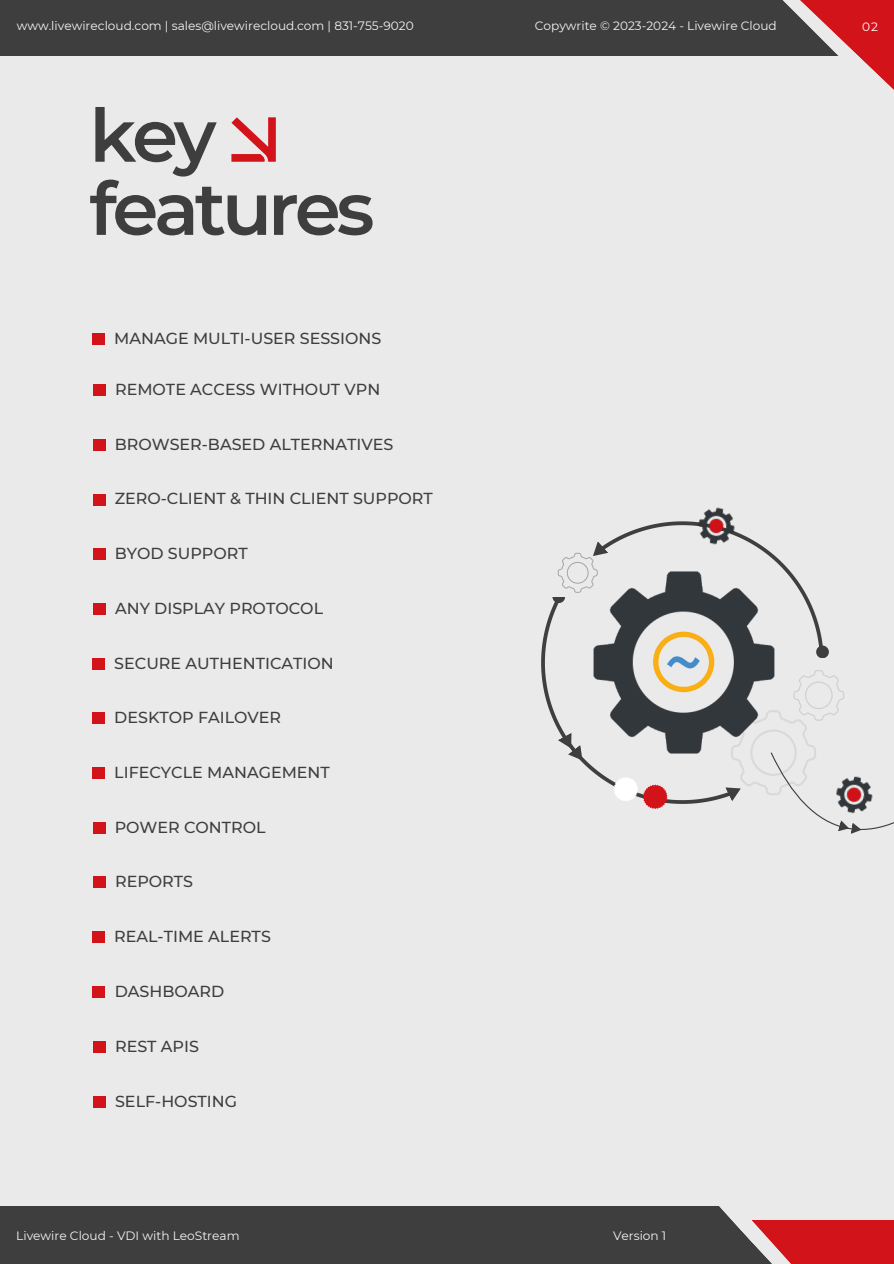
<style>
.page{position:relative;width:894px;height:1264px;background:#fff}
.page>*{position:absolute;margin:0;border:0;box-sizing:border-box;transform-origin:0 0}
.t1{font:600 73.8px/73.2px "Montserrat";letter-spacing:-.055em;color:#3e3e3e}
.t2{font:500 15.9px "Montserrat";color:#3e3e3e}
.t3{font:12.15px "Montserrat";color:#f5f5f5}
.t4{font:12.15px "Montserrat";color:#fff}
</style>
<div class="page">
<div style="left:0;top:0;width:893px;height:1263px;background:#eaeaea"></div>
<svg style="left:231px;top:117px;width:44px;height:44px"></svg>
<div style="left:0;top:1206px;width:767px;height:57px;background:#3e3e3e"></div>
<div style="left:749px;top:1219px;width:144px;height:44px;background:#d21319"></div>
<svg style="left:719px;top:1206px;width:111px;height:57px"></svg>
<div style="left:0;top:0;width:839px;height:56px;background:#3e3e3e"></div>
<svg style="left:782px;top:0;width:111px;height:89px"></svg>
<svg style="left:541px;top:521px;width:282px;height:282px"></svg>
<div style="left:780px;top:652px;width:71px;height:206px;background:#eaeaea"></div>
<svg style="left:815px;top:645px;width:13px;height:13px"></svg>
<div style="left:645px;top:623px;width:78px;height:78px;background:#eaeaea;border-radius:50%"></div>
<img style="left:650px;top:629px;width:67px;height:65px">
<img style="left:684px;top:507px;width:63px;height:47px">
<div style="left:532px;top:549px;width:76px;height:47px;background:#eaeaea"></div>
<svg style="left:557px;top:541px;width:51px;height:52px"></svg>
<svg style="left:557px;top:732px;width:25px;height:28px"></svg>
<svg style="left:724px;top:670px;width:169px;height:164px"></svg>
<svg style="left:613px;top:777px;width:54px;height:32px"></svg>
<img style="left:822px;top:768px;width:63px;height:54px">
<div style="left:92px;top:333px;width:13px;height:11px;background:#d21319"></div>
<div style="left:93px;top:384px;width:13px;height:11px;background:#d21319"></div>
<div style="left:93px;top:439px;width:12px;height:11px;background:#d21319"></div>
<div style="left:93px;top:494px;width:12px;height:11px;background:#d21319"></div>
<div style="left:93px;top:548px;width:12px;height:12px;background:#d21319"></div>
<div style="left:93px;top:603px;width:13px;height:11px;background:#d21319"></div>
<div style="left:92px;top:658px;width:13px;height:11px;background:#d21319"></div>
<div style="left:92px;top:712px;width:13px;height:12px;background:#d21319"></div>
<div style="left:92px;top:767px;width:13px;height:11px;background:#d21319"></div>
<div style="left:93px;top:821px;width:12px;height:12px;background:#d21319"></div>
<div style="left:93px;top:876px;width:13px;height:12px;background:#d21319"></div>
<div style="left:92px;top:931px;width:13px;height:11px;background:#d21319"></div>
<div style="left:92px;top:986px;width:13px;height:12px;background:#d21319"></div>
<div style="left:93px;top:1041px;width:12px;height:11px;background:#d21319"></div>
<div style="left:93px;top:1096px;width:12px;height:11px;background:#d21319"></div>
<h1 class="t3" style="left:17px;top:18px;width:398px">www.livewirecloud.com | sales@livewirecloud.com | 831-755-9020</h1>
<p class="t3" style="left:534px;top:18px;width:243px">Copywrite © 2023-2024 - Livewire Cloud</p>
<h2 class="t4" style="left:862px;top:19px;width:17px">02</h2>
<p class="t1" style="left:89px;top:99px;width:286px">key features</p>
<h2 class="t2" style="left:114px;top:328px;width:268px">MANAGE MULTI-USER SESSIONS</h2>
<h2 class="t2" style="left:115px;top:379px;width:267px">REMOTE ACCESS WITHOUT VPN</h2>
<h2 class="t2" style="left:115px;top:434px;width:280px">BROWSER-BASED ALTERNATIVES</h2>
<h2 class="t2" style="left:115px;top:489px;width:319px">ZERO-CLIENT &amp; THIN CLIENT SUPPORT</h2>
<h2 class="t2" style="left:115px;top:543px;width:134px">BYOD SUPPORT</h2>
<h2 class="t2" style="left:115px;top:598px;width:209px">ANY DISPLAY PROTOCOL</h2>
<p class="t2" style="left:114px;top:653px;width:221px">SECURE AUTHENTICATION</p>
<p class="t2" style="left:114px;top:708px;width:168px">DESKTOP FAILOVER</p>
<p class="t2" style="left:114px;top:762px;width:217px">LIFECYCLE MANAGEMENT</p>
<p class="t2" style="left:115px;top:817px;width:152px">POWER CONTROL</p>
<p class="t2" style="left:115px;top:872px;width:79px">REPORTS</p>
<p class="t2" style="left:114px;top:926px;width:158px">REAL-TIME ALERTS</p>
<p class="t2" style="left:115px;top:981px;width:111px">DASHBOARD</p>
<p class="t2" style="left:115px;top:1036px;width:85px">REST APIS</p>
<h2 class="t2" style="left:115px;top:1091px;width:123px">SELF-HOSTING</h2>
<p class="t3" style="left:16px;top:1228px;width:225px">Livewire Cloud - VDI with LeoStream</p>
<p class="t3" style="left:613px;top:1228px;width:55px">Version 1</p>
</div>
